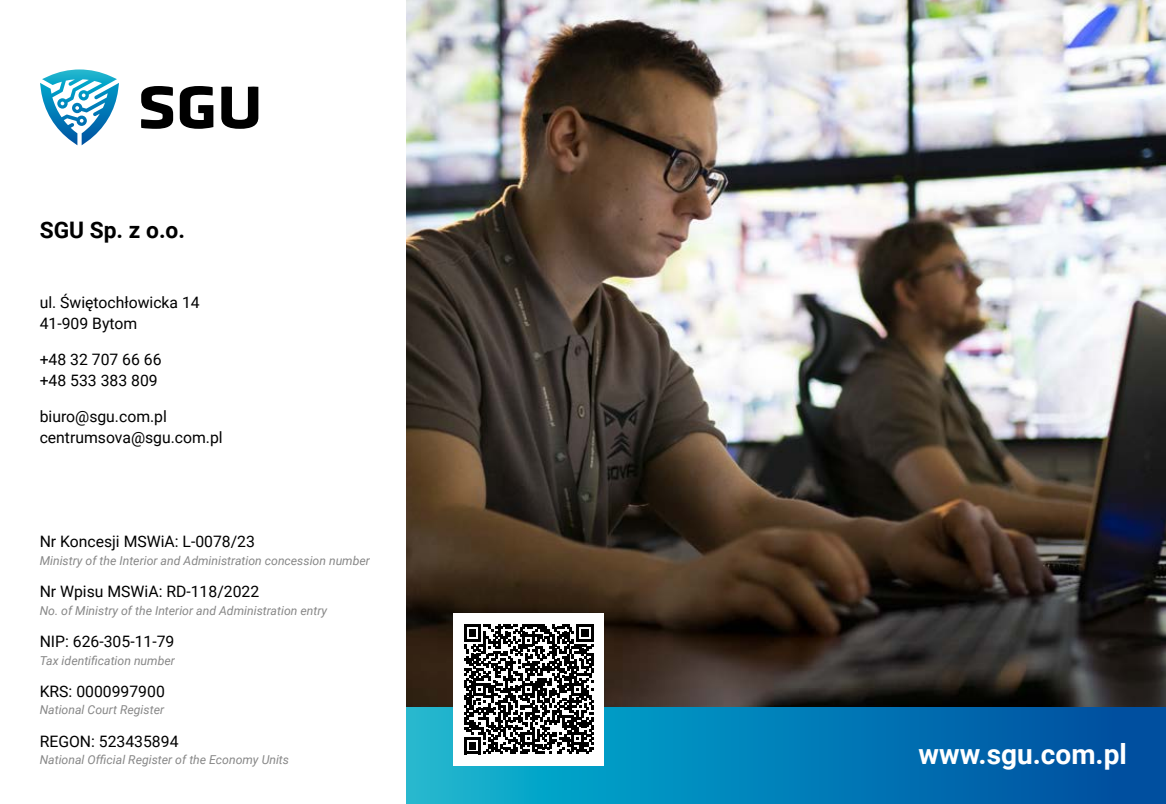
<style>
.page{position:relative;width:1166px;height:804px;background:#fff}
.page>*{position:absolute;margin:0;border:0;box-sizing:border-box;transform-origin:0 0}
.t1{font:700 28px "Roboto";color:#fff}
.t2{font:700 22.75px "Roboto";color:#000}
.t3{font:15.75px/21px "Roboto";color:#000}
.t4{font:italic 12.25px "Roboto";color:#878787}
</style>
<div class="page">
<img style="left:406px;top:0;width:760px;height:707px">
<svg style="left:406px;top:707px;width:760px;height:97px;background:#037bb5"></svg>
<svg style="left:141px;top:86px;width:32px;height:43px"></svg>
<svg style="left:180px;top:86px;width:33px;height:43px"></svg>
<svg style="left:221px;top:87px;width:37px;height:42px"></svg>
<svg style="left:40px;top:69px;width:79px;height:76px"></svg>
<div style="left:453px;top:613px;width:151px;height:152px;background:#fff"></div>
<svg style="left:464px;top:624px;width:130px;height:130px"></svg>
<p class="t2" style="left:40px;top:214px;width:147px">SGU Sp. z o.o.</p>
<p class="t3" style="left:40px;top:291px;width:162px">ul. Świętochłowicka 14<br>41-909 Bytom</p>
<p class="t3" style="left:40px;top:348px;width:123px">+48 32 707 66 66 +48 533 383 809</p>
<p class="t3" style="left:40px;top:405px;width:185px">biuro@sgu.com.pl centrumsova@sgu.com.pl</p>
<p class="t3" style="left:40px;top:530px;width:217px">Nr Koncesji MSWiA: L-0078/23</p>
<p class="t4" style="left:40px;top:552px;width:332px">Ministry of the Interior and Administration concession number</p>
<p class="t3" style="left:40px;top:580px;width:221px">Nr Wpisu MSWiA: RD-118/2022</p>
<p class="t4" style="left:40px;top:601px;width:289px">No. of Ministry of the Interior and Administration entry</p>
<p class="t3" style="left:40px;top:630px;width:136px">NIP: 626-305-11-79</p>
<p class="t4" style="left:40px;top:651px;width:137px">Tax identification number</p>
<p class="t3" style="left:40px;top:680px;width:127px">KRS: 0000997900</p>
<p class="t4" style="left:40px;top:701px;width:126px">National Court Register</p>
<p class="t3" style="left:40px;top:730px;width:140px">REGON: 523435894</p>
<p class="t4" style="left:40px;top:751px;width:251px">National Official Register of the Economy Units</p>
<p class="t1" style="left:918px;top:734px;width:210px">www.sgu.com.pl</p>
</div>
